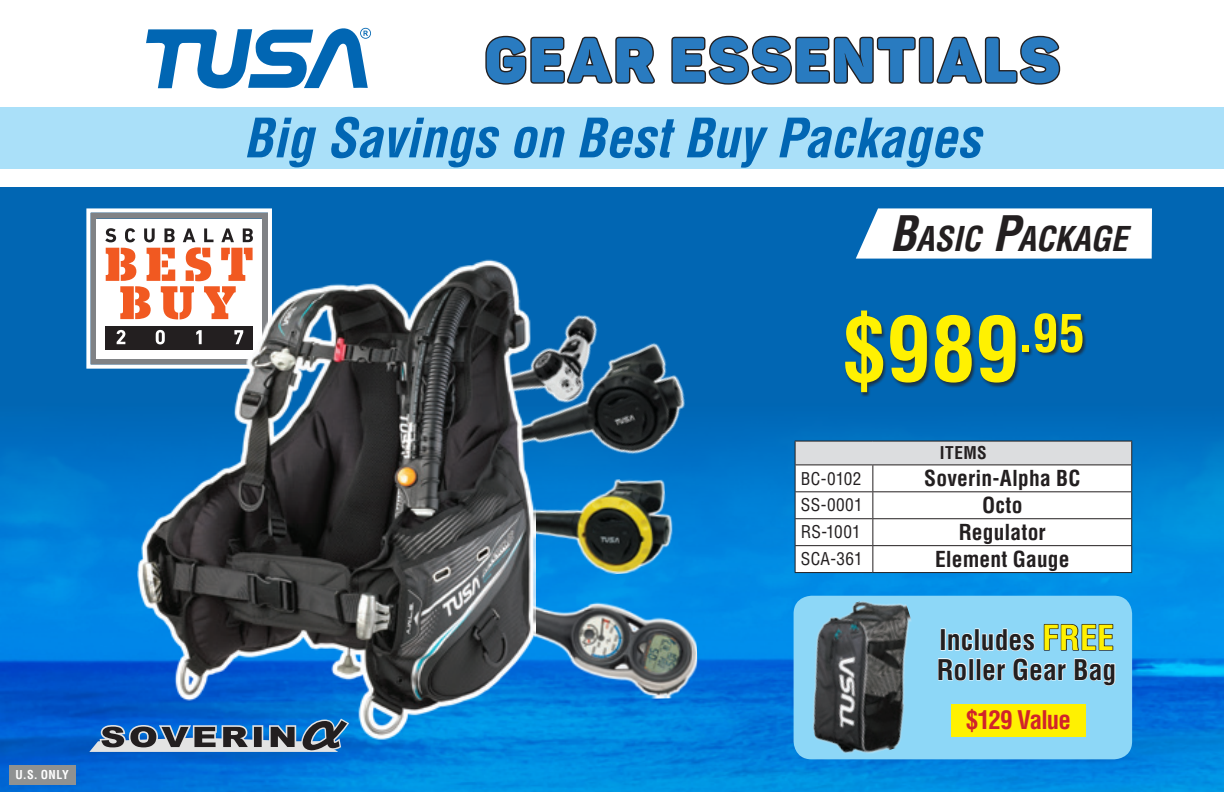
<style>
.page{position:relative;width:1224px;height:792px;background:#fff}
.page>*{position:absolute;margin:0;border:0;box-sizing:border-box;transform-origin:0 0}
.t1{font:700 condensed 88px "Helvetica LT Std";color:#fff101}
.t2{font:900 62.2px "Panton";letter-spacing:.035em;color:#297bc0}
.t3{font:italic 700 condensed 53px "Helvetica LT Std";color:#0166b3}
.t4{font:italic 700 condensed 33.4px "Helvetica LT Std";letter-spacing:-.005em;color:#231f20}
.t5{font:700 condensed 27.8px/29.8px "Helvetica LT Std";color:#231f20}
.t6{font:700 condensed 25px "Helvetica LT Std";letter-spacing:-.045em;color:#d1232a}
.t7{font:700 condensed 21.6px "Helvetica LT Std";letter-spacing:.005em;color:#231f20}
.t8{font:condensed 17.2px "Helvetica LT Std";letter-spacing:.02em;color:#231f20}
.t9{font:700 condensed 17.2px "Helvetica LT Std";letter-spacing:.025em;color:#231f20}
.t10{font:700 condensed 12px "Helvetica LT Std";color:#fff}
.s1{font-size:47.8px}
.s2{font-size:33.8px;color:#fff101}
</style>
<div class="page">
<div style="left:0;top:187px;width:1224px;height:605px;background:#0166b3"></div>
<img style="left:0;top:429px;width:1224px;height:363px">
<div style="left:0;top:107px;width:1224px;height:62px;background:#aae0f9"></div>
<svg style="left:485px;top:35px;width:170px;height:50px"></svg>
<svg style="left:671px;top:35px;width:245px;height:50px"></svg>
<div style="left:919px;top:37px;width:15px;height:47px;border:3px solid #231f20;border-radius:2px"></div>
<svg style="left:936px;top:35px;width:125px;height:50px"></svg>
<svg style="left:146px;top:28px;width:225px;height:60px"></svg>
<svg style="left:856px;top:208px;width:296px;height:51px;background:#f1f6fa"></svg>
<svg style="left:86px;top:208px;width:186px;height:161px;background:#cfbeb9"></svg>
<img style="left:536px;top:510px;width:142px;height:73px">
<img style="left:536px;top:593px;width:162px;height:109px">
<img style="left:536px;top:315px;width:172px;height:195px">
<img style="left:138px;top:259px;width:398px;height:481px">
<svg style="left:89px;top:719px;width:260px;height:33px;background:#597b9f"></svg>
<svg style="left:795px;top:441px;width:337px;height:131px;background:#efeff0"></svg>
<hr style="left:795px;top:572px;width:78px;height:1px;background:#231f20">
<hr style="left:873px;top:572px;width:259px;height:1px;background:#231f20">
<div style="left:794px;top:596px;width:338px;height:163px;background:#8dd7f7;border-radius:18px"></div>
<img style="left:780px;top:588px;width:167px;height:182px">
<div style="left:940px;top:628px;width:6px;height:23px;border:1px solid #fff"></div>
<svg style="left:948px;top:633px;width:25px;height:18px"></svg>
<div style="left:975px;top:628px;width:5px;height:23px;border:1px solid #fff"></div>
<svg style="left:937px;top:658px;width:30px;height:24px"></svg>
<div style="left:969px;top:658px;width:5px;height:22px;border:1px solid #fff"></div>
<div style="left:976px;top:658px;width:5px;height:22px;border:1px solid #fff"></div>
<svg style="left:981px;top:624px;width:135px;height:62px"></svg>
<div style="left:951px;top:704px;width:135px;height:33px;background:#fff101"></div>
<div style="left:845px;top:311px;width:242px;height:86px;background:#231f20;opacity:.75"></div>
<div style="left:9px;top:765px;width:66px;height:19px;background:#8f9191"></div>
<p class="t10" style="left:16px;top:767px;width:55px">U.S. ONLY</p>
<h2 class="t2" style="left:485px;top:20px;width:577px">GEAR ESSENTIALS</h2>
<h3 class="t3" style="left:243px;top:105px;width:739px">Big Savings on Best Buy Packages</h3>
<h3 class="t4" style="left:890px;top:218px;width:239px"><span class="s1">B</span>ASIC <span class="s1">P</span>ACKAGE</h3>
<h1 class="t1" style="left:842px;top:294px;width:244px">$989<sup>.95</sup></h1>
<p class="t9" style="left:940px;top:442px;width:48px">ITEMS</p>
<p class="t8" style="left:801px;top:468px;width:62px">BC-0102</p>
<p class="t7" style="left:924px;top:465px;width:158px">Soverin-Alpha BC</p>
<p class="t8" style="left:801px;top:494px;width:63px">SS-0001</p>
<p class="t7" style="left:982px;top:492px;width:42px">Octo</p>
<p class="t8" style="left:801px;top:521px;width:62px">RS-1001</p>
<p class="t7" style="left:959px;top:519px;width:89px">Regulator</p>
<p class="t8" style="left:801px;top:548px;width:63px">SCA-361</p>
<p class="t7" style="left:935px;top:545px;width:136px">Element Gauge</p>
<p class="t5" style="left:937px;top:625px;width:181px">Includes <span class="s2">FREE<br></span>Roller Gear Bag</p>
<p class="t6" style="left:966px;top:704px;width:107px">$129 Value</p>
</div>
